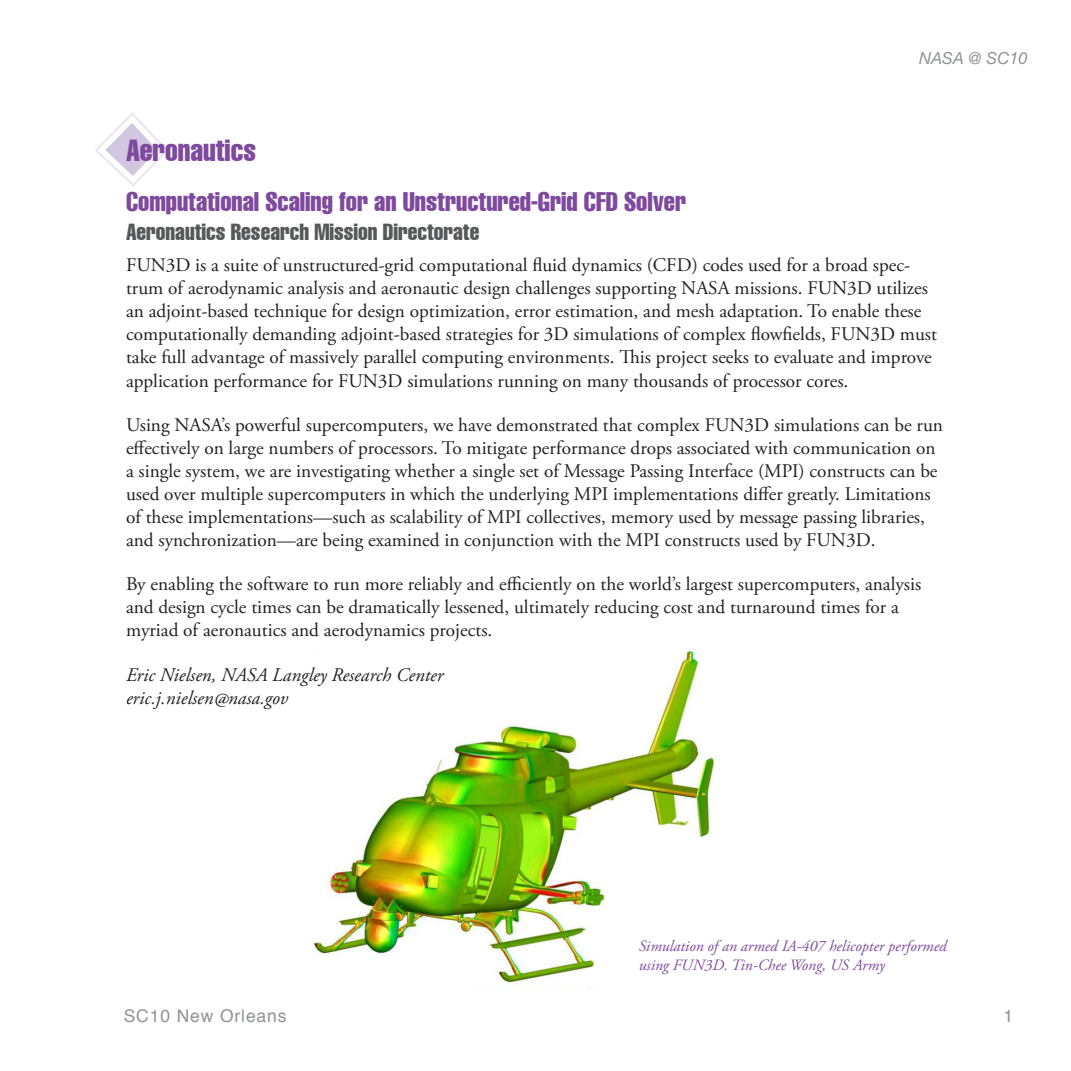
<style>
.page{position:relative;width:1071px;height:1071px;background:#fff}
.page>*{position:absolute;margin:0;border:0;box-sizing:border-box;transform-origin:0 0}
.HeaderAircraft{font:extra-condensed 29.75px "Helvetica LT";color:#7e4a9d}
.Abstract_Title_Aircr{font:extra-condensed 26.25px "Helvetica LT";color:#7e4a9d}
.AbstractSubtitle{font:extra-condensed 22.75px "Helvetica LT";color:#57585a}
.Abstract_Content{font:19.25px/23.1px "Adobe Garamond Pro";color:#231f20}
.Abstract_Content_POC{font:italic 19.25px "Adobe Garamond Pro";color:#231f20}
.t1{font:17.5px "Helvetica";letter-spacing:.05em;color:#919396}
.t2{font:italic 16.62px "Helvetica Neue LT";color:#919396}
.Credits_ARMD{font:italic 15.75px/18.9px "Adobe Garamond Pro";color:#7e4a9d}
</style>
<div class="page">
<img style="left:313px;top:649px;width:402px;height:340px">
<svg style="left:95px;top:112px;width:73px;height:75px"></svg>
<p class="t2" style="left:919px;top:48px;width:110px">NASA @ SC10</p>
<p class="HeaderAircraft" style="left:126px;top:131px;width:132px">Aeronautics</p>
<p class="Abstract_Title_Aircr" style="left:126px;top:185px;width:562px">Computational Scaling for an Unstructured-Grid CFD Solver</p>
<p class="AbstractSubtitle" style="left:126px;top:218px;width:355px">Aeronautics Research Mission Directorate</p>
<p class="Abstract_Content" style="left:126px;top:254px;width:813px">FUN3D is a suite of unstructured-grid computational fluid dynamics (CFD) codes used for a broad spec&shy;trum of aerodynamic analysis and aeronautic design challenges supporting NASA missions. FUN3D utilizes an adjoint-based technique for design optimization, error estimation, and mesh adaptation. To enable these computationally demanding adjoint-based strategies for 3D simulations of complex flowfields, FUN3D must take full advantage of massively parallel computing environments. This project seeks to evaluate and improve application performance for FUN3D simulations running on many thousands of processor cores.</p>
<p class="Abstract_Content" style="left:126px;top:414px;width:819px">Using NASA’s powerful supercomputers, we have demonstrated that complex FUN3D simulations can be run effectively on large numbers of processors. To mitigate performance drops associated with communication on a single system, we are investigating whether a single set of Message Passing Interface (MPI) constructs can be used over multiple supercomputers in which the underlying MPI implementations differ greatly. Limitations of these implementations—such as scalability of MPI collectives, memory used by message passing libraries, and synchronization—are being examined in conjunction with the MPI constructs used by FUN3D.</p>
<p class="Abstract_Content" style="left:126px;top:573px;width:797px">By enabling the software to run more reliably and efficiently on the world’s largest supercomputers, analysis and design cycle times can be dramatically lessened, ultimately reducing cost and turnaround times for a myriad of aeronautics and aerodynamics projects.</p>
<p class="Abstract_Content_POC" style="left:126px;top:663px;width:319px">Eric Nielsen, NASA Langley Research Center</p>
<p class="Abstract_Content_POC" style="left:126px;top:686px;width:163px">eric.j.nielsen@nasa.gov</p>
<p class="t1" style="left:124px;top:1002px;width:164px">SC10 New Orleans</p>
<p class="Credits_ARMD" style="left:639px;top:937px;width:309px">Simulation of an armed IA-407 helicopter performed using FUN3D. Tin-Chee Wong, US Army</p>
<p class="t1" style="left:1003px;top:1003px;width:11px">1</p>
</div>
